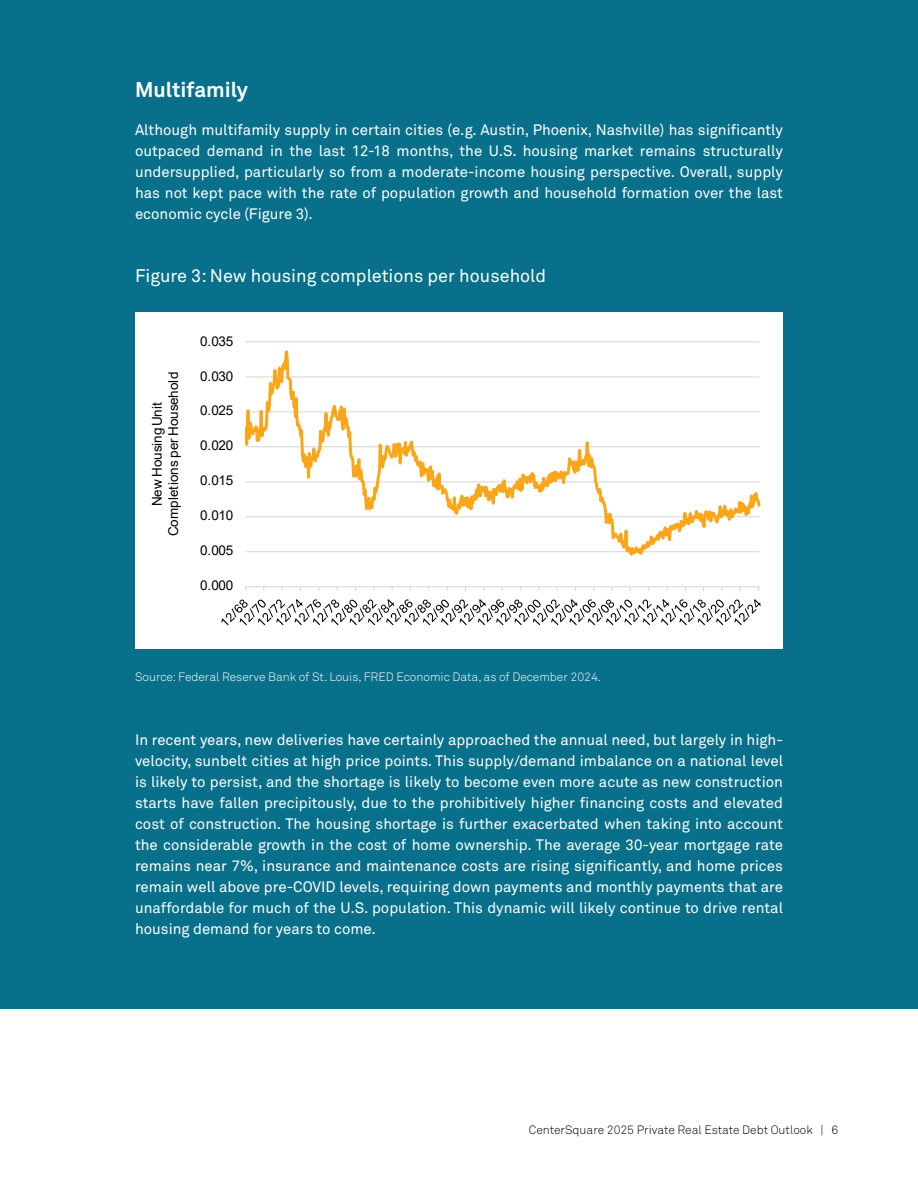
<style>
.page{position:relative;width:918px;height:1188px;background:#fff}
.page>*{position:absolute;margin:0;border:0;box-sizing:border-box;transform-origin:0 0}
.t1{font:700 21px "Akkurat Pro";color:#fff}
.t2{font:18px "Akkurat Pro";color:#fff}
.t3{font:15px/21px "Akkurat Pro";color:#fff;text-align:justify}
.t4{font:13.5px/16.5px "Arial";letter-spacing:-.02em;color:#000;text-align:center}
.t5{font:12px "Akkurat Light Pro";color:#fff}
.t6{font:12px "Akkurat Light Pro";color:#000}
</style>
<div class="page">
<div style="left:0;top:0;width:918px;height:1009px;background:#08708a"></div>
<div style="left:135px;top:313px;width:647px;height:336px;background:#fff"></div>
<hr style="left:245px;top:341px;width:514px;height:1px;background:#d9d9d9">
<hr style="left:245px;top:586px;width:514px;height:1px;background:#d9d9d9">
<svg style="left:245px;top:342px;width:515px;height:214px"></svg>
<svg style="left:221px;top:599px;width:540px;height:26px"></svg>
<h1 class="t1" style="left:135px;top:77px;width:115px">Multifamily</h1>
<p class="t3" style="left:135px;top:120px;width:650px">Although multifamily supply in certain cities (e.g. Austin, Phoenix, Nashville) has significantly outpaced demand in the last 12-18 months, the U.S. housing market remains structurally undersupplied, particularly so from a moderate-income housing perspective. Overall, supply has not kept pace with the rate of population growth and household formation over the last economic cycle (Figure 3).</p>
<p class="t2" style="left:135px;top:266px;width:413px">Figure 3: New housing completions per household</p>
<p class="t4" style="left:149px;top:536px;width:166px;rotate:-90deg">New Housing Unit<br>Completions per Household</p>
<p class="t4" style="left:200px;top:332px;width:35px">0.035</p>
<p class="t4" style="left:200px;top:367px;width:35px">0.030</p>
<p class="t4" style="left:200px;top:402px;width:35px">0.025</p>
<p class="t4" style="left:200px;top:437px;width:35px">0.020</p>
<p class="t4" style="left:200px;top:472px;width:35px">0.015</p>
<p class="t4" style="left:200px;top:507px;width:35px">0.010</p>
<p class="t4" style="left:200px;top:542px;width:35px">0.005</p>
<p class="t4" style="left:200px;top:577px;width:35px">0.000</p>
<p class="t5" style="left:135px;top:670px;width:468px">Source: Federal Reserve Bank of St. Louis, FRED Economic Data, as of December 2024.</p>
<p class="t3" style="left:135px;top:730px;width:650px">In recent years, new deliveries have certainly approached the annual need, but largely in high&shy;velocity, sunbelt cities at high price points. This supply/demand imbalance on a national level is likely to persist, and the shortage is likely to become even more acute as new construction starts have fallen precipitously, due to the prohibitively higher financing costs and elevated cost of construction. The housing shortage is further exacerbated when taking into account the considerable growth in the cost of home ownership. The average 30-year mortgage rate remains near 7%, insurance and maintenance costs are rising significantly, and home prices remain well above pre-COVID levels, requiring down payments and monthly payments that are unaffordable for much of the U.S. population. This dynamic will likely continue to drive rental housing demand for years to come.</p>
<p class="t6" style="left:529px;top:1123px;width:311px">CenterSquare 2025 Private Real Estate Debt Outlook | 6</p>
</div>
